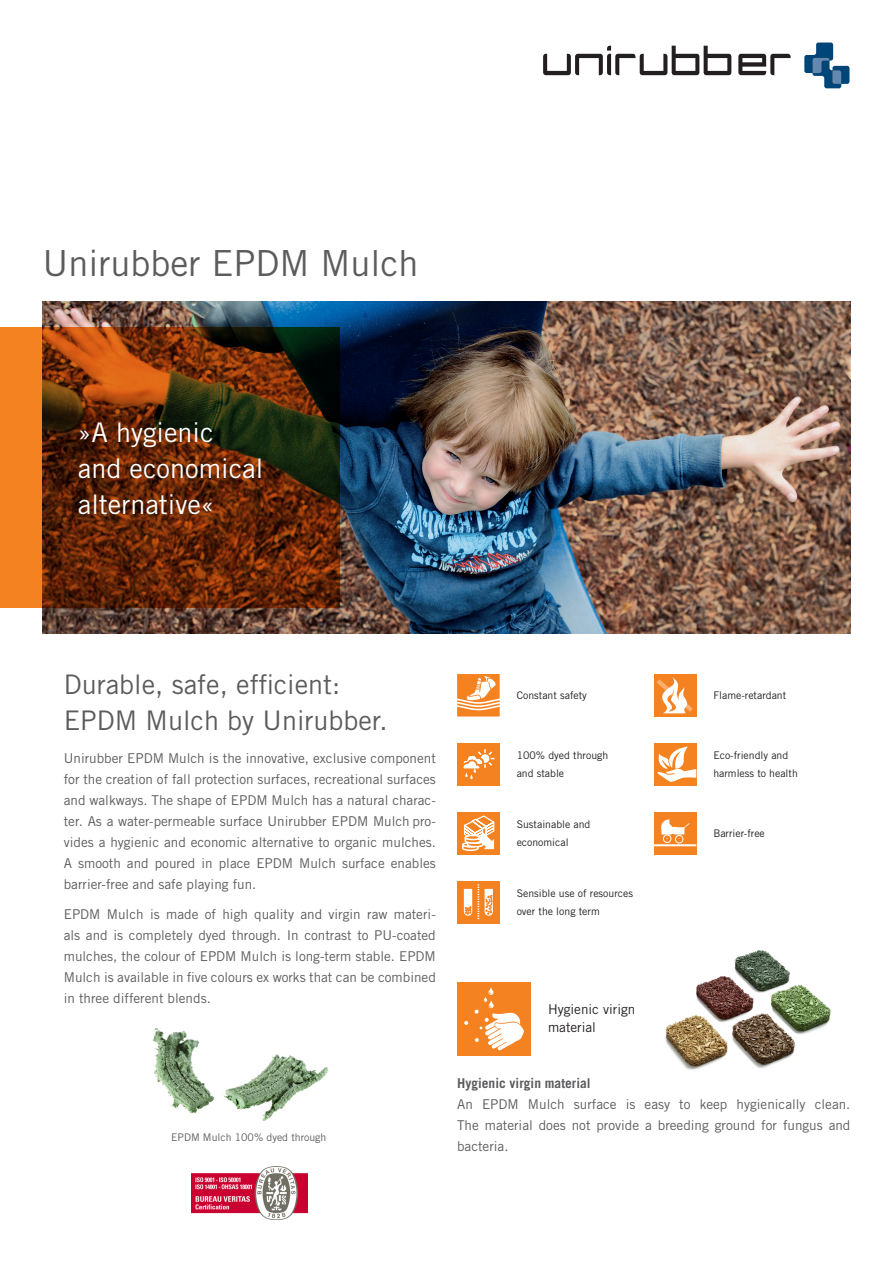
<style>
.page{position:relative;width:893px;height:1263px;background:#fff}
.page>*{position:absolute;margin:0;border:0;box-sizing:border-box;transform-origin:0 0}
.t1{font:36px "Trade Gothic LT Std";color:#5c5c5f}
.Überschrift{font:27px/36px "Trade Gothic LT Std";color:#5c5c5f}
.Head_farbiger_Kasten{font:27px/36px "Trade Gothic LT Std";color:#fff}
.Fließtext{font:13.5px/21px "Trade Gothic LT Std";color:#5c5c5f;text-align:justify}
.Bullet_groß{font:13.5px/18px "Trade Gothic LT Std";color:#231f20}
.t2{font:700 13.5px "Trade Gothic LT Std";color:#5c5c5f}
.Bulletpoints{font:10.5px "Trade Gothic LT Std";color:#231f20}
.t3{font:10.5px "Trade Gothic LT Std";color:#5c5c5f}
</style>
<div class="page">
<svg style="left:457px;top:674px;width:43px;height:42px"></svg>
<div style="left:654px;top:812px;width:42px;height:42px;background:#f58220"></div>
<div style="left:663px;top:834px;width:8px;height:9px;border:1px solid #fff;border-radius:50%"></div>
<div style="left:675px;top:835px;width:8px;height:8px;border:1px solid #fff;border-radius:50%"></div>
<svg style="left:661px;top:820px;width:29px;height:19px"></svg>
<hr style="left:654px;top:844px;width:42px;height:2px;background:#fff">
<div style="left:457px;top:812px;width:43px;height:42px;background:#f58220"></div>
<svg style="left:462px;top:815px;width:33px;height:36px"></svg>
<div style="left:457px;top:881px;width:43px;height:42px;background:#f58220"></div>
<svg style="left:478px;top:884px;width:1px;height:36px"></svg>
<svg style="left:464px;top:889px;width:8px;height:27px"></svg>
<svg style="left:485px;top:889px;width:8px;height:27px"></svg>
<div style="left:654px;top:743px;width:42px;height:42px;background:#f58220"></div>
<svg style="left:657px;top:746px;width:39px;height:36px"></svg>
<div style="left:457px;top:743px;width:43px;height:42px;background:#f58220"></div>
<svg style="left:463px;top:749px;width:32px;height:31px"></svg>
<div style="left:654px;top:674px;width:42px;height:42px;background:#f58220"></div>
<svg style="left:657px;top:677px;width:36px;height:36px"></svg>
<img style="left:43px;top:302px;width:807px;height:332px">
<svg style="left:0;top:328px;width:340px;height:280px;background:#6e340c"></svg>
<div style="left:457px;top:982px;width:74px;height:74px;background:#f58220"></div>
<svg style="left:464px;top:1021px;width:4px;height:4px"></svg>
<svg style="left:475px;top:987px;width:49px;height:63px"></svg>
<img style="left:665px;top:950px;width:166px;height:120px">
<img style="left:192px;top:1166px;width:116px;height:53px">
<div style="left:832px;top:66px;width:17px;height:18px;background:#004577;border-radius:2px"></div>
<svg style="left:543px;top:46px;width:188px;height:29px"></svg>
<svg style="left:738px;top:54px;width:53px;height:21px"></svg>
<svg style="left:804px;top:43px;width:37px;height:45px"></svg>
<img style="left:152px;top:1028px;width:177px;height:93px">
<p class="t1" style="left:43px;top:242px;width:378px">Unirubber EPDM Mulch</p>
<p class="Head_farbiger_Kasten" style="left:78px;top:414px;width:187px">»A hygienic and economical alternative«</p>
<p class="Überschrift" style="left:64px;top:665px;width:325px">Durable, safe, efficient:<br>EPDM Mulch by Unirubber.</p>
<p class="Fließtext" style="left:64px;top:748px;width:374px">Unirubber EPDM Mulch is the innovative, exclusive component for the creation of fall protection surfaces, recreational surfaces and walkways. The shape of EPDM Mulch has a natural charac&shy;ter. As a water-permeable surface Unirubber EPDM Mulch pro&shy;vides a hygienic and economic alternative to organic mulches.<br>A smooth and poured in place EPDM Mulch surface enables barrier-free and safe playing fun.</p>
<p class="Fließtext" style="left:64px;top:903px;width:374px">EPDM Mulch is made of high quality and virgin raw materi&shy;als and is completely dyed through. In contrast to PU-coated mulches, the colour of EPDM Mulch is long-term stable. EPDM Mulch is available in five colours ex works that can be combined in three different blends.</p>
<p class="t3" style="left:171px;top:1130px;width:157px">EPDM Mulch 100% dyed through</p>
<p class="Bulletpoints" style="left:517px;top:689px;width:72px">Constant safety</p>
<p class="Bulletpoints" style="left:713px;top:689px;width:74px">Flame-retardant</p>
<p class="Bulletpoints" style="left:517px;top:749px;width:93px">100% dyed through</p>
<p class="Bulletpoints" style="left:517px;top:767px;width:49px">and stable</p>
<p class="Bulletpoints" style="left:517px;top:818px;width:75px">Sustainable and</p>
<p class="Bulletpoints" style="left:517px;top:836px;width:53px">economical</p>
<p class="Bulletpoints" style="left:517px;top:887px;width:118px">Sensible use of resources</p>
<p class="Bulletpoints" style="left:517px;top:905px;width:85px">over the long term</p>
<p class="Bullet_groß" style="left:548px;top:1000px;width:89px">Hygienic virign material</p>
<p class="Bulletpoints" style="left:713px;top:749px;width:76px">Eco-friendly and</p>
<p class="Bulletpoints" style="left:713px;top:767px;width:86px">harmless to health</p>
<p class="Bulletpoints" style="left:713px;top:827px;width:53px">Barrier-free</p>
<p class="t2" style="left:457px;top:1075px;width:135px">Hygienic virgin material</p>
<p class="Fließtext" style="left:457px;top:1094px;width:395px">An EPDM Mulch surface is easy to keep hygienically clean.<br>The material does not provide a breeding ground for fungus and bacteria.</p>
</div>
